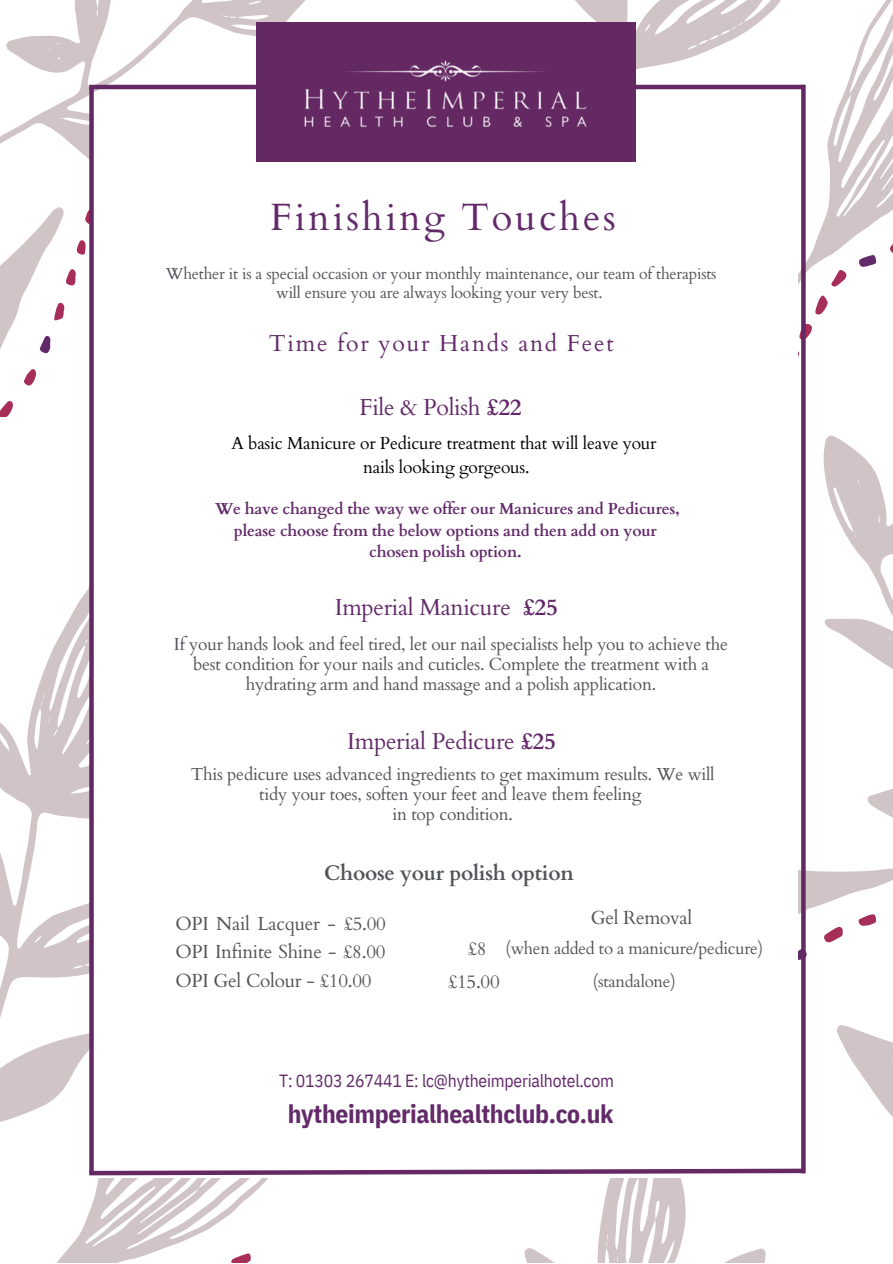
<style>
.page{position:relative;width:893px;height:1264px;background:#fff}
.page>*{position:absolute;margin:0;border:0;box-sizing:border-box;transform-origin:0 0}
.t1{font:38.1px "Cardo";letter-spacing:.075em;color:#622a69}
.t2{font:700 25.5px "IBM Plex Sans Cond";letter-spacing:-.015em;color:#622a69}
.t3{font:23.1px "Cardo";letter-spacing:-.015em;color:#622a69}
.t4{font:23.1px "Cardo";letter-spacing:.075em;color:#622a69}
.t5{font:700 21px "Cardo";letter-spacing:-.015em;color:#515458}
.t6{font:18.9px/28.3px "Cardo";letter-spacing:-.015em;color:#515458;text-align:justify}
.t7{font:17.7px "IBM Plex Sans Cond";letter-spacing:-.015em;color:#622a69}
.t8{font:17.4px/20.2px "Cardo";letter-spacing:-.015em;color:#515458;text-align:center}
.t9{font:17.4px/23.5px "Cardo";letter-spacing:-.015em;color:#000;text-align:center}
.t10{font:16.8px "Cardo";letter-spacing:-.015em;color:#515458}
.t11{font:700 15.9px/21.3px "Cardo";letter-spacing:-.015em;color:#622a69;text-align:center}
.t12{font:15.9px/19px "Cardo";letter-spacing:-.015em;color:#515458;text-align:center}
.s1{font-weight:700}
</style>
<div class="page">
<svg style="left:0;top:588px;width:89px;height:397px"></svg>
<svg style="left:528px;top:0;width:233px;height:90px"></svg>
<svg style="left:524px;top:1178px;width:241px;height:84px"></svg>
<svg style="left:0;top:227px;width:64px;height:544px"></svg>
<svg style="left:798px;top:509px;width:94px;height:657px"></svg>
<svg style="left:0;top:0;width:416px;height:227px"></svg>
<svg style="left:0;top:985px;width:268px;height:277px"></svg>
<svg style="left:836px;top:1024px;width:56px;height:117px"></svg>
<svg style="left:867px;top:786px;width:25px;height:43px"></svg>
<svg style="left:823px;top:435px;width:69px;height:245px"></svg>
<svg style="left:761px;top:0;width:131px;height:357px"></svg>
<svg style="left:858px;top:255px;width:18px;height:12px"></svg>
<svg style="left:798px;top:948px;width:8px;height:12px"></svg>
<svg style="left:39px;top:336px;width:12px;height:17px"></svg>
<svg style="left:889px;top:235px;width:3px;height:20px"></svg>
<svg style="left:815px;top:295px;width:12px;height:20px"></svg>
<svg style="left:799px;top:323px;width:13px;height:16px"></svg>
<svg style="left:831px;top:270px;width:15px;height:17px"></svg>
<svg style="left:797px;top:349px;width:2px;height:8px"></svg>
<svg style="left:231px;top:1253px;width:20px;height:9px"></svg>
<svg style="left:824px;top:926px;width:18px;height:17px"></svg>
<svg style="left:858px;top:914px;width:18px;height:11px"></svg>
<svg style="left:0;top:401px;width:13px;height:16px"></svg>
<svg style="left:24px;top:369px;width:12px;height:16px"></svg>
<svg style="left:54px;top:302px;width:10px;height:18px"></svg>
<svg style="left:66px;top:269px;width:10px;height:16px"></svg>
<svg style="left:85px;top:209px;width:4px;height:16px"></svg>
<svg style="left:76px;top:240px;width:10px;height:14px"></svg>
<div style="left:93px;top:93px;width:704px;height:1084px;background:#fff"></div>
<div style="left:257px;top:23px;width:379px;height:138px;background:#642963"></div>
<div style="left:89px;top:87px;width:5px;height:1086px;background:#642963"></div>
<svg style="left:801px;top:85px;width:4px;height:1081px;background:#6b3269"></svg>
<hr style="left:89px;top:85px;width:715px;height:4px;background:#642963">
<svg style="left:85px;top:1166px;width:721px;height:11px"></svg>
<h1 class="t1" style="left:270px;top:193px;width:347px">Finishing Touches</h1>
<p class="t12" style="left:166px;top:264px;width:552px">Whether it is a special occasion or your monthly maintenance, our team of therapists will ensure you are always looking your very best.</p>
<h3 class="t4" style="left:269px;top:328px;width:346px">Time for your Hands and Feet</h3>
<h3 class="t3" style="left:359px;top:392px;width:164px">File &amp; Polish <span class="s1">£22</span></h3>
<p class="t9" style="left:231px;top:432px;width:426px">A basic Manicure or Pedicure treatment that will leave your nails looking gorgeous.</p>
<p class="t11" style="left:215px;top:498px;width:466px">We have changed the way we offer our Manicures and Pedicures, please choose from the below options and then add on your chosen polish option.</p>
<h3 class="t3" style="left:335px;top:592px;width:225px">Imperial Manicure <span class="s1">£25</span></h3>
<p class="t8" style="left:174px;top:634px;width:555px">If your hands look and feel tired, let our nail specialists help you to achieve the best condition for your nails and cuticles. Complete the treatment with a hydrating arm and hand massage and a polish application.</p>
<h3 class="t3" style="left:347px;top:726px;width:210px">Imperial Pedicure <span class="s1">£25</span></h3>
<p class="t8" style="left:191px;top:764px;width:525px">This pedicure uses advanced ingredients to get maximum results. We will tidy your toes, soften your feet and leave them feeling<br>in top condition.</p>
<p class="t5" style="left:324px;top:859px;width:251px">Choose your polish option</p>
<p class="t6" style="left:175px;top:909px;width:212px">OPI Nail Lacquer - £5.00<br>OPI Infinite Shine - £8.00<br>OPI Gel Colour - £10.00</p>
<p class="t6" style="left:467px;top:934px;width:21px">£8</p>
<p class="t6" style="left:590px;top:903px;width:103px">Gel Removal</p>
<p class="t10" style="left:505px;top:937px;width:259px">(when added to a manicure/pedicure)</p>
<p class="t6" style="left:447px;top:967px;width:54px">£15.00</p>
<p class="t10" style="left:593px;top:970px;width:84px">(standalone)</p>
<p class="t7" style="left:279px;top:1069px;width:336px">T: 01303 267441 E: lc@hytheimperialhotel.com</p>
<h2 class="t2" style="left:288px;top:1097px;width:327px">hytheimperialhealthclub.co.uk</h2>
</div>
